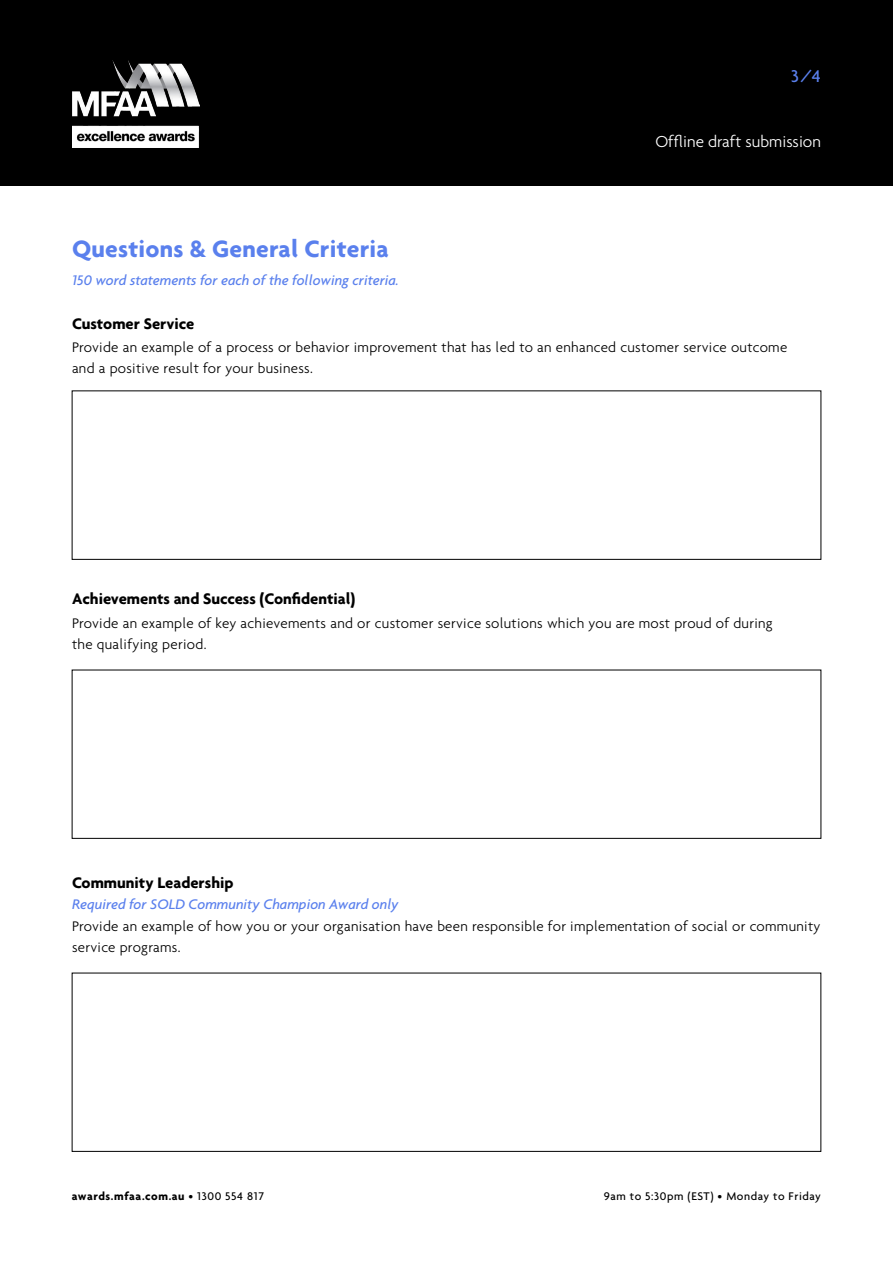
<style>
.page{position:relative;width:893px;height:1263px;background:#fff}
.page>*{position:absolute;margin:0;border:0;box-sizing:border-box;transform-origin:0 0}
.t1{font:700 25.5px "Agenda";letter-spacing:.01em;color:#5a80ed}
.t2{font:500 18.45px "Agenda";color:#5a80ed}
.t3{font:300 17.25px "Agenda";color:#fff}
.t4{font:700 16.5px "Agenda";color:#000}
.t5{font:300 15px/21px "Agenda";letter-spacing:.02em;color:#000}
.t6{font:italic 500 15px "Agenda";color:#5a80ed}
.t7{font:500 12px "Agenda";letter-spacing:.05em;color:#000}
.t8{font:700 12px "Agenda";letter-spacing:.05em;color:#000}
.s1{font-weight:500}
</style>
<div class="page">
<div style="left:0;top:0;width:893px;height:185px;background:#000"></div>
<img style="left:72px;top:61px;width:128px;height:86px">
<p class="t2" style="left:791px;top:65px;width:31px">3/4</p>
<h1 class="t1" style="left:72px;top:234px;width:318px">Questions &amp; General Criteria</h1>
<p class="t6" style="left:72px;top:271px;width:328px">150 word statements for each of the following criteria.</p>
<p class="t3" style="left:655px;top:131px;width:167px">Offline draft submission</p>
<p class="t4" style="left:72px;top:313px;width:124px">Customer Service</p>
<p class="t5" style="left:72px;top:336px;width:717px">Provide an example of a process or behavior improvement that has led to an enhanced customer service outcome and a positive result for your business.</p>
<p class="t4" style="left:72px;top:589px;width:285px">Achievements and Success (Confidential)</p>
<p class="t5" style="left:72px;top:612px;width:702px">Provide an example of key achievements and or customer service solutions which you are most proud of during the qualifying period.</p>
<p class="t4" style="left:72px;top:872px;width:163px">Community Leadership</p>
<p class="t6" style="left:72px;top:895px;width:328px">Required for SOLD Community Champion Award only</p>
<p class="t5" style="left:72px;top:915px;width:750px">Provide an example of how you or your organisation have been responsible for implementation of social or community service programs.</p>
<p class="t8" style="left:72px;top:1189px;width:194px">awards.mfaa.com.au <span class="s1">• 1300 554 817</span></p>
<p class="t7" style="left:604px;top:1189px;width:219px">9am to 5:30pm (EST) • Monday to Friday</p>
</div>
